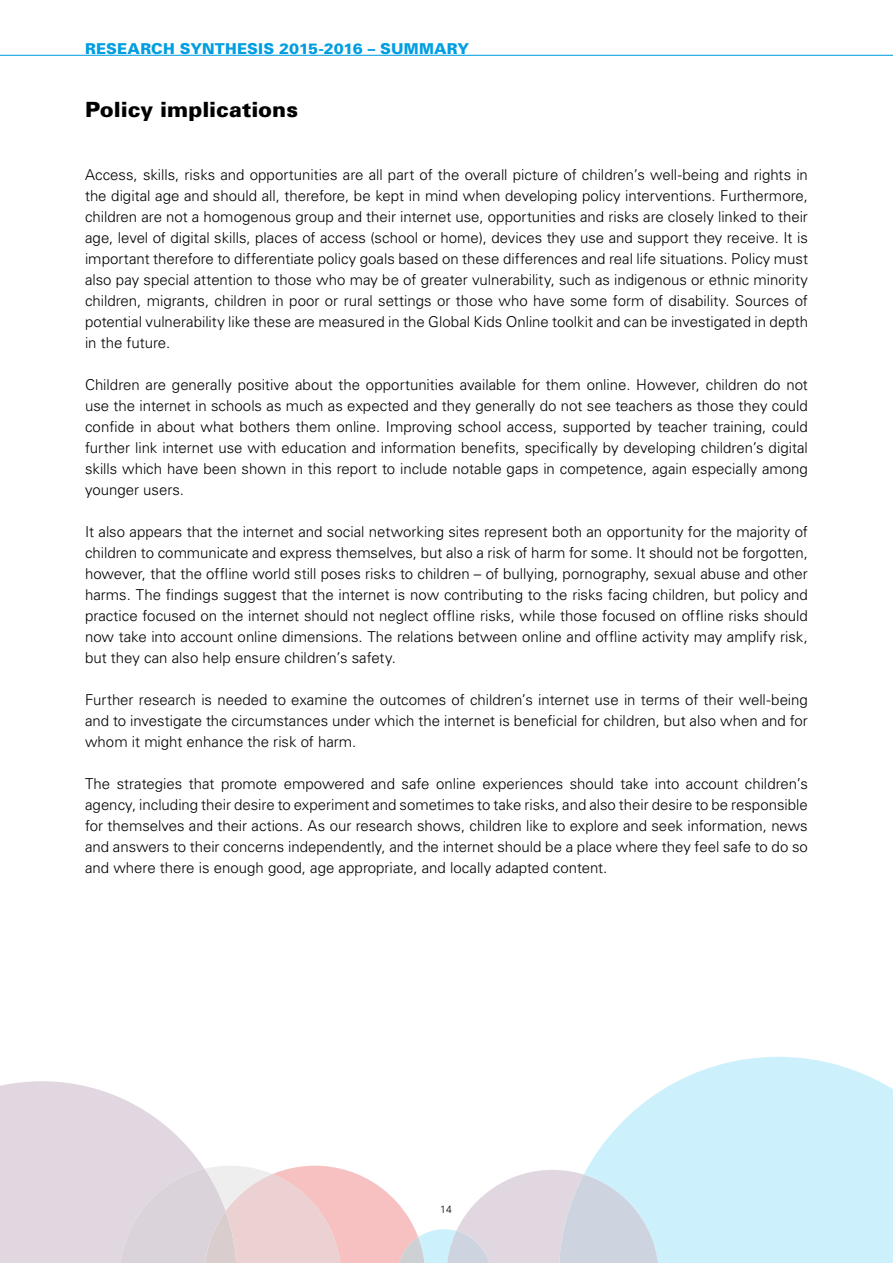
<style>
.page{position:relative;width:893px;height:1263px;background:#fff}
.page>*{position:absolute;margin:0;border:0;box-sizing:border-box;transform-origin:0 0}
.t1{font:900 21px "Univers";color:#000}
.t2{font:300 15px/21px "Univers";color:#000;text-align:justify}
.t3{font:900 15px "Univers";letter-spacing:.01em;color:#009ee0}
.t4{font:300 10.5px "Univers";color:#000}
</style>
<div class="page">
<hr style="left:0;top:55px;width:893px;height:1px;background:#009ee0">
<div style="left:659px;top:1057px;width:234px;height:206px;background:#cdf1fc"></div>
<svg style="left:0;top:1081px;width:659px;height:182px"></svg>
<p class="t3" style="left:85px;top:40px;width:386px">RESEARCH SYNTHESIS 2015-2016 – SUMMARY</p>
<h1 class="t1" style="left:85px;top:96px;width:214px">Policy implications</h1>
<p class="t2" style="left:85px;top:164px;width:724px">Access, skills, risks and opportunities are all part of the overall picture of children’s well-being and rights in the digital age and should all, therefore, be kept in mind when developing policy interventions. Furthermore, children are not a homogenous group and their internet use, opportunities and risks are closely linked to their age, level of digital skills, places of access (school or home), devices they use and support they receive. It is important therefore to differentiate policy goals based on these differences and real life situations. Policy must also pay special attention to those who may be of greater vulnerability, such as indigenous or ethnic minority children, migrants, children in poor or rural settings or those who have some form of disability. Sources of potential vulnerability like these are measured in the Global Kids Online toolkit and can be investigated in depth in the future.</p>
<p class="t2" style="left:85px;top:374px;width:724px">Children are generally positive about the opportunities available for them online. However, children do not use the internet in schools as much as expected and they generally do not see teachers as those they could confide in about what bothers them online. Improving school access, supported by teacher training, could further link internet use with education and information benefits, specifically by developing children’s digital skills which have been shown in this report to include notable gaps in competence, again especially among younger users.</p>
<p class="t2" style="left:85px;top:521px;width:724px">It also appears that the internet and social networking sites represent both an opportunity for the majority of children to communicate and express themselves, but also a risk of harm for some. It should not be forgotten, however, that the offline world still poses risks to children – of bullying, pornography, sexual abuse and other harms. The findings suggest that the internet is now contributing to the risks facing children, but policy and practice focused on the internet should not neglect offline risks, while those focused on offline risks should now take into account online dimensions. The relations between online and offline activity may amplify risk, but they can also help ensure children’s safety.</p>
<p class="t2" style="left:85px;top:689px;width:724px">Further research is needed to examine the outcomes of children’s internet use in terms of their well-being and to investigate the circumstances under which the internet is beneficial for children, but also when and for whom it might enhance the risk of harm.</p>
<p class="t2" style="left:85px;top:773px;width:724px">The strategies that promote empowered and safe online experiences should take into account children’s agency, including their desire to experiment and sometimes to take risks, and also their desire to be responsible for themselves and their actions. As our research shows, children like to explore and seek information, news and answers to their concerns independently, and the internet should be a place where they feel safe to do so and where there is enough good, age appropriate, and locally adapted content.</p>
<p class="t4" style="left:440px;top:1202px;width:13px">14</p>
</div>
